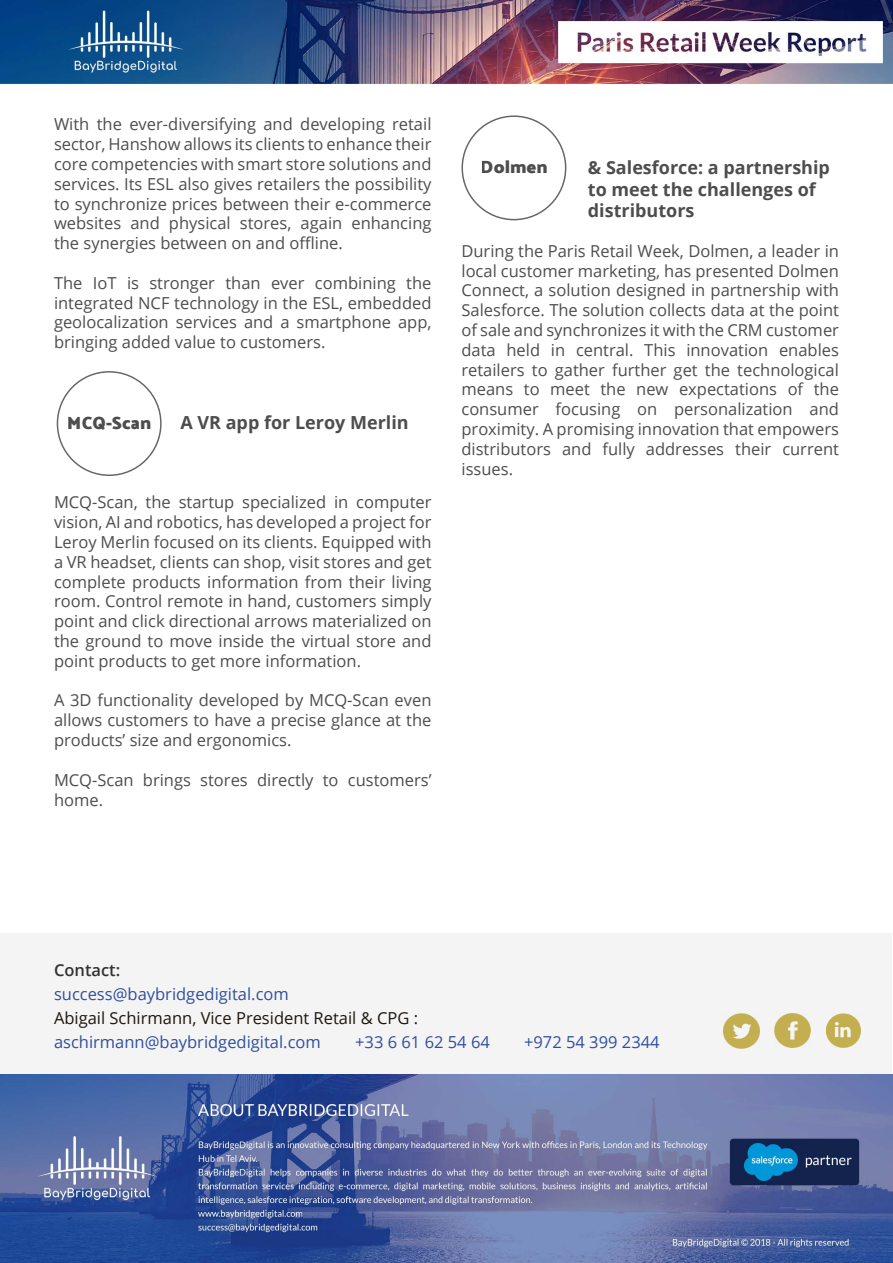
<style>
.page{position:relative;width:893px;height:1263px;background:#fff}
.page>*{position:absolute;margin:0;border:0;box-sizing:border-box;transform-origin:0 0}
.t1{font:700 18px/21.6px "Open Sans";color:#4d4d4d}
.t2{font:700 18px "Palanquin Dark";color:#000}
.t3{font:16.5px/19.8px "Open Sans";color:#4d4d4d;text-align:justify}
.t4{font:16.5px "Open Sans";color:#2f4f9e}
.t5{font:16.5px "Open Sans";color:#1d160f}
.t6{font:600 16.5px "Open Sans";color:#333}
</style>
<div class="page">
<div style="left:1px;top:934px;width:891px;height:180px;background:#f5f4f4"></div>
<img style="left:0;top:1074px;width:893px;height:189px">
<img style="left:724px;top:1013px;width:35px;height:35px">
<img style="left:775px;top:1013px;width:35px;height:35px">
<img style="left:826px;top:1013px;width:35px;height:35px">
<img style="left:0;top:0;width:893px;height:84px">
<div style="left:461px;top:115px;width:105px;height:105px;border:2px solid #000;border-radius:50%"></div>
<div style="left:57px;top:371px;width:105px;height:105px;border:2px solid #000;border-radius:50%"></div>
<p class="t3" style="left:54px;top:114px;width:379px">With the ever-diversifying and developing retail sector, Hanshow allows its clients to enhance their core competencies with smart store solutions and services. Its ESL also gives retailers the possibility to synchronize prices between their e-commerce websites and physical stores, again enhancing the synergies between on and offline.</p>
<p class="t3" style="left:54px;top:273px;width:379px">The IoT is stronger than ever combining the integrated NCF technology in the ESL, embedded geolocalization services and a smartphone app, bringing added value to customers.</p>
<p class="t2" style="left:68px;top:412px;width:85px">MCQ-Scan</p>
<p class="t1" style="left:180px;top:411px;width:230px">A VR app for Leroy Merlin</p>
<p class="t3" style="left:54px;top:492px;width:379px">MCQ-Scan, the startup specialized in computer vision, AI and robotics, has developed a project for Leroy Merlin focused on its clients. Equipped with a VR headset, clients can shop, visit stores and get complete products information from their living room. Control remote in hand, customers simply point and click directional arrows materialized on the ground to move inside the virtual store and point products to get more information.</p>
<p class="t3" style="left:54px;top:690px;width:379px">A 3D functionality developed by MCQ-Scan even allows customers to have a precise glance at the products’ size and ergonomics.</p>
<p class="t3" style="left:54px;top:769px;width:379px">MCQ-Scan brings stores directly to customers’ home.</p>
<p class="t1" style="left:588px;top:156px;width:244px">&amp; Salesforce: a partnership to meet the challenges of distributors</p>
<p class="t3" style="left:461px;top:240px;width:379px">During the Paris Retail Week, Dolmen, a leader in local customer marketing, has presented Dolmen Connect, a solution designed in partnership with Salesforce. The solution collects data at the point of sale and synchronizes it with the CRM customer data held in central. This innovation enables retailers to gather further get the technological means to meet the new expectations of the consumer focusing on personalization and proximity. A promising innovation that empowers distributors and fully addresses their current issues.</p>
<p class="t2" style="left:481px;top:157px;width:69px">Dolmen</p>
<p class="t6" style="left:54px;top:958px;width:68px">Contact:</p>
<p class="t4" style="left:54px;top:982px;width:236px">success@baybridgedigital.com</p>
<p class="t5" style="left:54px;top:1006px;width:366px">Abigail Schirmann, Vice President Retail &amp; CPG :</p>
<p class="t4" style="left:54px;top:1030px;width:268px">aschirmann@baybridgedigital.com</p>
<p class="t4" style="left:355px;top:1030px;width:136px">+33 6 61 62 54 64</p>
<p class="t4" style="left:524px;top:1030px;width:137px">+972 54 399 2344</p>
</div>
